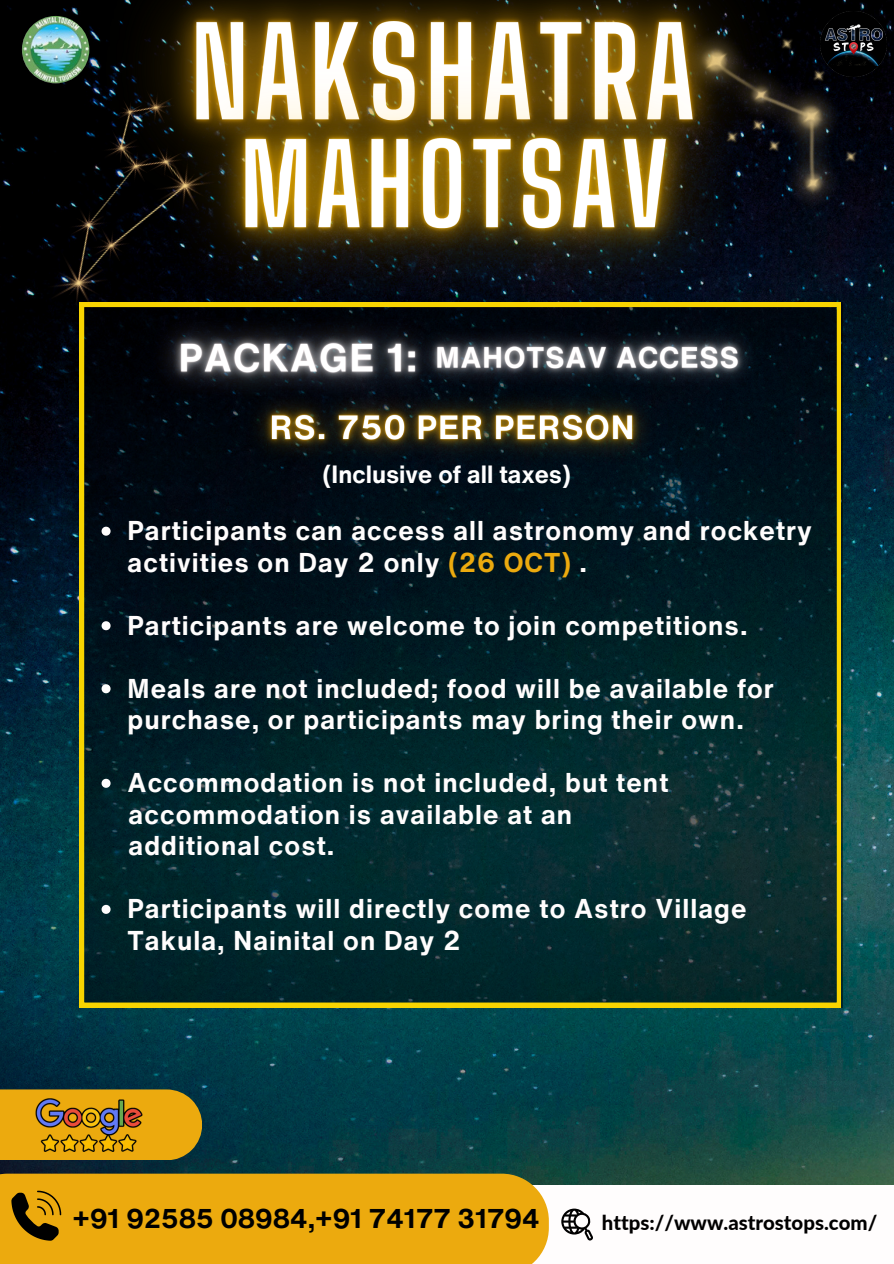
<style>
.page{position:relative;width:894px;height:1264px;background:#fff}
.page>*{position:absolute;margin:0;border:0;box-sizing:border-box;transform-origin:0 0}
.t1{font:700 26.55px/31.5px "Helvetica Now Text";letter-spacing:.04em;color:#fffdfd}
.t2{font:700 26.4px "Helvetica Now Text";color:#000}
.t3{font:700 24.3px "Helvetica Now Text";color:#fff}
.t4{font:800 20.4px "Lato";color:#000}
.s1{color:#ecaa0e}
</style>
<div class="page">
<img style="left:0;top:0;width:893px;height:1185px">
<svg style="left:80px;top:309px;width:760px;height:698px;background:#072325"></svg>
<div style="left:0;top:77px;width:92px;height:246px;background:#000"></div>
<svg style="left:101px;top:526px;width:9px;height:9px"></svg>
<svg style="left:101px;top:621px;width:9px;height:9px"></svg>
<svg style="left:101px;top:684px;width:9px;height:9px"></svg>
<svg style="left:101px;top:778px;width:9px;height:9px"></svg>
<svg style="left:101px;top:904px;width:9px;height:9px"></svg>
<div style="left:126px;top:399px;width:98px;height:39px;background:#00050c"></div>
<div style="left:680px;top:399px;width:107px;height:19px;background:#000c16"></div>
<img style="left:224px;top:399px;width:456px;height:97px">
<img style="left:28px;top:0;width:865px;height:309px">
<img style="left:92px;top:0;width:729px;height:399px">
<img style="left:22px;top:16px;width:67px;height:67px;border-radius:50%">
<svg style="left:0;top:1089px;width:202px;height:71px;background:#dba111"></svg>
<div style="left:0;top:1173px;width:548px;height:90px;background:#ecaa0e"></div>
<svg style="left:11px;top:1190px;width:50px;height:50px;background:#8f6708"></svg>
<img style="left:35px;top:1098px;width:108px;height:53px">
<svg style="left:561px;top:1208px;width:32px;height:32px"></svg>
<h5 class="t3" style="left:323px;top:456px;width:249px">(Inclusive of all taxes)</h5>
<p class="t1" style="left:127px;top:514px;width:685px">Participants can access all astronomy and rocketry activities on Day 2 only <span class="s1">(26 OCT)</span> .</p>
<p class="t1" style="left:127px;top:609px;width:621px">Participants are welcome to join competitions.</p>
<p class="t1" style="left:127px;top:672px;width:647px">Meals are not included; food will be available for purchase, or participants may bring their own.</p>
<p class="t1" style="left:127px;top:766px;width:542px">Accommodation is not included, but tent</p>
<p class="t1" style="left:129px;top:798px;width:445px">accommodation is available at an additional cost.</p>
<p class="t1" style="left:127px;top:892px;width:620px">Participants will directly come to Astro Village<br>Takula, Nainital on Day 2</p>
<p class="t2" style="left:73px;top:1198px;width:468px">+91 92585 08984,+91 74177 31794</p>
<h4 class="t4" style="left:601px;top:1209px;width:277px">https://www.astrostops.com/</h4>
</div>
